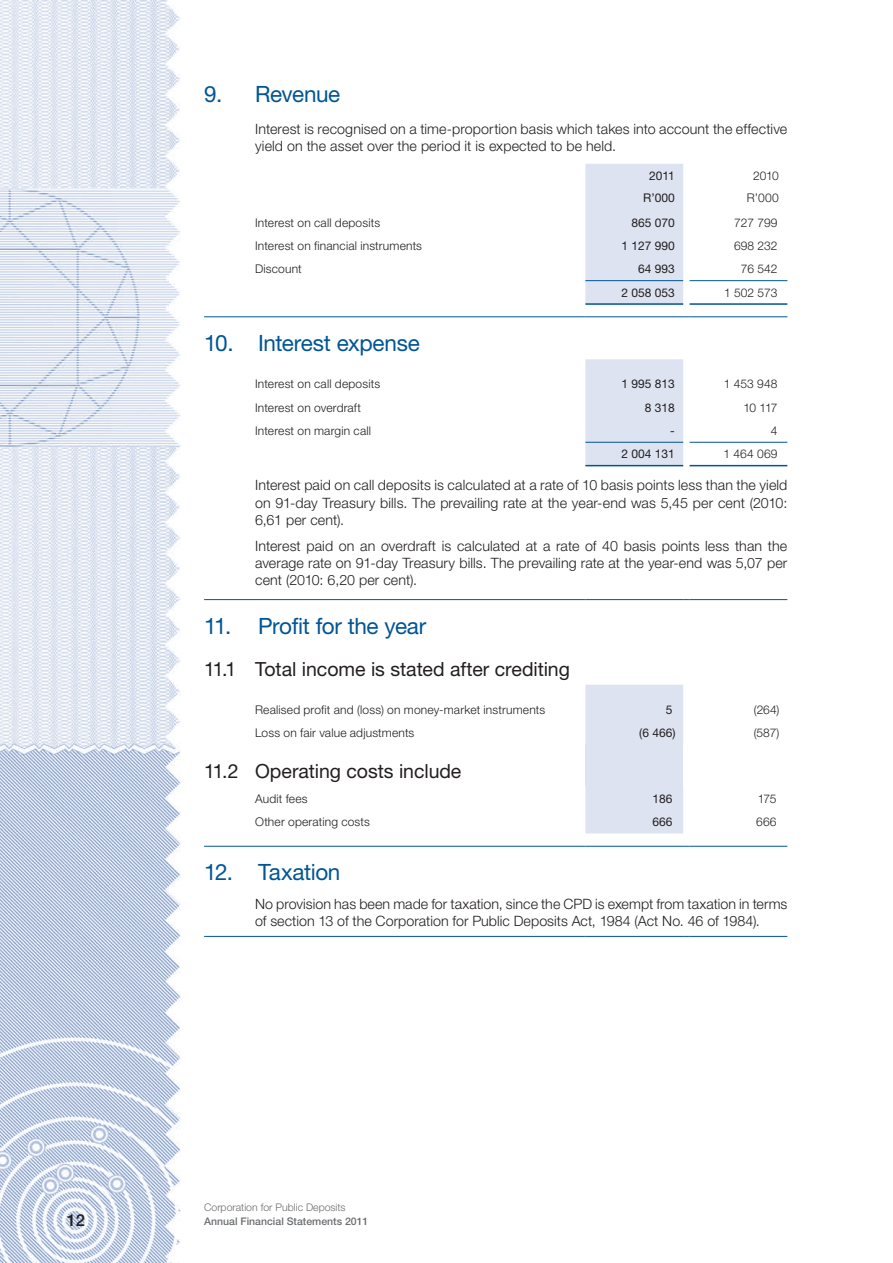
<style>
.page{position:relative;width:893px;height:1263px;background:#fff}
.page>*{position:absolute;margin:0;border:0;box-sizing:border-box;transform-origin:0 0}
.t1{font:22.5px "Helvetica Neue LT Pro";letter-spacing:-.015em;color:#005595}
.t2{font:19.5px "Helvetica Neue LT Pro";letter-spacing:-.005em;color:#231f20}
.t3{font:500 16.5px "Helvetica Neue LT Pro";color:#231f20}
.t4{font:300 14.25px/17.2px "Helvetica Neue LT Pro";letter-spacing:.005em;color:#231f20}
.t5{font:300 12px "Helvetica Neue LT Pro";letter-spacing:.015em;color:#231f20}
.t6{font:12px "Helvetica Neue LT Pro";color:#231f20}
.t7{font:500 10.5px "Helvetica Neue LT Pro";color:#6c6d70}
.t8{font:300 10.5px "Helvetica Neue LT Pro";color:#6c6d70}
</style>
<div class="page">
<img style="left:0;top:0;width:181px;height:1263px">
<svg style="left:585px;top:164px;width:98px;height:669px;fill:#dde3f0"></svg>
<div style="left:585px;top:744px;width:98px;height:43px;background:#dde3f0"></div>
<hr style="left:204px;top:316px;width:381px;height:1px;background:#005595">
<hr style="left:585px;top:316px;width:98px;height:1px;background:#005595">
<hr style="left:690px;top:316px;width:97px;height:1px;background:#005595">
<hr style="left:204px;top:599px;width:381px;height:1px;background:#005595">
<hr style="left:585px;top:599px;width:98px;height:1px;background:#005595">
<hr style="left:690px;top:599px;width:97px;height:1px;background:#005595">
<hr style="left:585px;top:442px;width:98px;height:1px;background:#005595">
<hr style="left:690px;top:442px;width:97px;height:1px;background:#005595">
<hr style="left:585px;top:465px;width:98px;height:1px;background:#005595">
<hr style="left:690px;top:465px;width:97px;height:1px;background:#005595">
<hr style="left:585px;top:303px;width:98px;height:2px;background:#005595">
<hr style="left:690px;top:303px;width:97px;height:2px;background:#005595">
<hr style="left:585px;top:280px;width:98px;height:1px;background:#005595">
<hr style="left:690px;top:280px;width:97px;height:1px;background:#005595">
<hr style="left:204px;top:936px;width:381px;height:1px;background:#005595">
<hr style="left:585px;top:936px;width:98px;height:1px;background:#005595">
<hr style="left:690px;top:936px;width:97px;height:1px;background:#005595">
<hr style="left:204px;top:846px;width:381px;height:1px;background:#005595">
<hr style="left:585px;top:846px;width:98px;height:1px;background:#005595">
<hr style="left:690px;top:846px;width:97px;height:1px;background:#005595">
<h1 class="t1" style="left:204px;top:80px;width:138px">9. Revenue</h1>
<p class="t4" style="left:255px;top:120px;width:534px">Interest is recognised on a time-proportion basis which takes into account the effective yield on the asset over the period it is expected to be held.</p>
<p class="t6" style="left:649px;top:168px;width:27px">2011</p>
<p class="t5" style="left:753px;top:168px;width:27px">2010</p>
<p class="t6" style="left:643px;top:190px;width:33px">R’000</p>
<p class="t5" style="left:747px;top:190px;width:33px">R’000</p>
<p class="t5" style="left:255px;top:215px;width:126px">Interest on call deposits</p>
<p class="t6" style="left:631px;top:215px;width:45px">865 070</p>
<p class="t5" style="left:734px;top:215px;width:45px">727 799</p>
<p class="t5" style="left:255px;top:238px;width:168px">Interest on financial instruments</p>
<p class="t6" style="left:621px;top:238px;width:55px">1 127 990</p>
<p class="t5" style="left:734px;top:238px;width:45px">698 232</p>
<p class="t5" style="left:255px;top:262px;width:48px">Discount</p>
<p class="t6" style="left:638px;top:262px;width:38px">64 993</p>
<p class="t5" style="left:741px;top:262px;width:38px">76 542</p>
<p class="t6" style="left:621px;top:285px;width:55px">2 058 053</p>
<p class="t5" style="left:724px;top:285px;width:55px">1 502 573</p>
<h1 class="t1" style="left:204px;top:329px;width:217px">10. Interest expense</h1>
<p class="t5" style="left:255px;top:377px;width:126px">Interest on call deposits</p>
<p class="t6" style="left:621px;top:377px;width:55px">1 995 813</p>
<p class="t5" style="left:724px;top:377px;width:55px">1 453 948</p>
<p class="t5" style="left:255px;top:400px;width:108px">Interest on overdraft</p>
<p class="t6" style="left:645px;top:400px;width:32px">8 318</p>
<p class="t5" style="left:743px;top:400px;width:36px">10 117</p>
<p class="t5" style="left:255px;top:423px;width:117px">Interest on margin call</p>
<p class="t6" style="left:670px;top:423px;width:6px">-</p>
<p class="t5" style="left:771px;top:423px;width:8px">4</p>
<p class="t6" style="left:621px;top:447px;width:55px">2 004 131</p>
<p class="t5" style="left:723px;top:447px;width:56px">1 464 069</p>
<p class="t4" style="left:255px;top:476px;width:534px;text-align:justify">Interest paid on call deposits is calculated at a rate of 10 basis points less than the yield on 91-day Treasury bills. The prevailing rate at the year-end was 5,45 per cent (2010:<br>6,61 per cent).</p>
<p class="t4" style="left:255px;top:537px;width:534px;text-align:justify">Interest paid on an overdraft is calculated at a rate of 40 basis points less than the average rate on 91-day Treasury bills. The prevailing rate at the year-end was 5,07 per cent (2010: 6,20 per cent).</p>
<h1 class="t1" style="left:204px;top:612px;width:224px">11. Profit for the year</h1>
<h2 class="t2" style="left:204px;top:657px;width:367px">11.1 Total income is stated after crediting</h2>
<p class="t5" style="left:255px;top:702px;width:292px">Realised profit and (loss) on money-market instruments</p>
<p class="t6" style="left:666px;top:702px;width:8px">5</p>
<p class="t5" style="left:754px;top:702px;width:27px">(264)</p>
<p class="t5" style="left:255px;top:725px;width:161px">Loss on fair value adjustments</p>
<p class="t6" style="left:639px;top:725px;width:38px">(6 466)</p>
<p class="t5" style="left:754px;top:725px;width:27px">(587)</p>
<h2 class="t2" style="left:204px;top:759px;width:259px">11.2 Operating costs include</h2>
<p class="t5" style="left:255px;top:791px;width:54px">Audit fees</p>
<p class="t6" style="left:652px;top:791px;width:22px">186</p>
<p class="t5" style="left:758px;top:791px;width:20px">175</p>
<p class="t5" style="left:255px;top:815px;width:116px">Other operating costs</p>
<p class="t6" style="left:652px;top:814px;width:22px">666</p>
<p class="t5" style="left:756px;top:815px;width:22px">666</p>
<h1 class="t1" style="left:204px;top:858px;width:138px">12. Taxation</h1>
<p class="t4" style="left:255px;top:895px;width:534px">No provision has been made for taxation, since the CPD is exempt from taxation in terms of section 13 of the Corporation for Public Deposits Act, 1984 (Act No. 46 of 1984).</p>
<p class="t8" style="left:204px;top:1201px;width:143px">Corporation for Public Deposits</p>
<p class="t3" style="left:67px;top:1210px;width:20px">12</p>
<p class="t7" style="left:204px;top:1215px;width:166px">Annual Financial Statements 2011</p>
</div>
